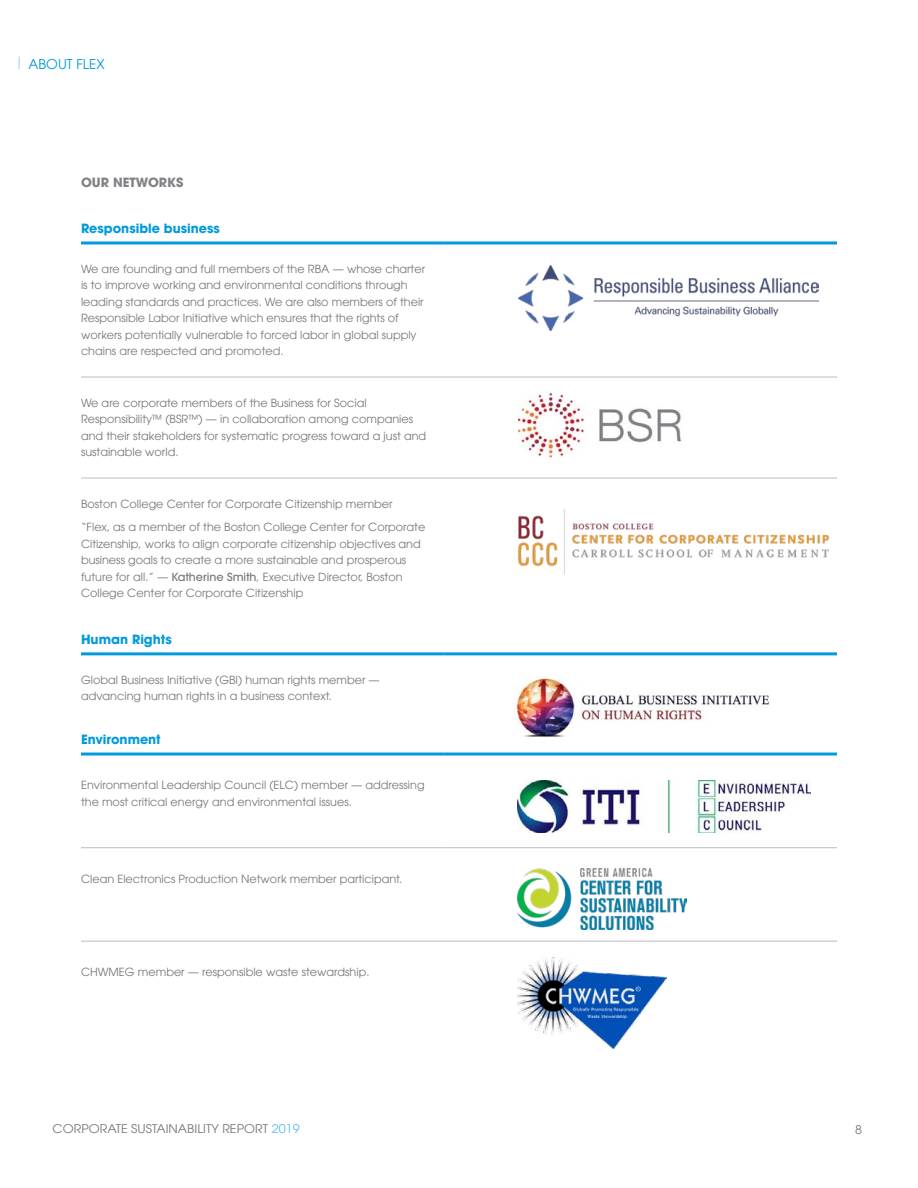
<style>
.page{position:relative;width:918px;height:1188px;background:#fff}
.page>*{position:absolute;margin:0;border:0;box-sizing:border-box;transform-origin:0 0}
.t1{font:13.5px "ITC Avant Garde Pro";color:#009add}
.t2{font:700 12.75px "ITC Avant Garde Pro";color:#009add}
.t3{font:700 12.75px "ITC Avant Garde Pro";color:#808285}
.t4{font:12px "ITC Avant Garde Pro";color:#77787b;scale:1.05 1}
.t5{font:11.25px/16.5px "ITC Avant Garde Pro";color:#77787b}
.s1{font-weight:500}
.s2{color:#59bde9}
</style>
<div class="page">
<svg style="left:19px;top:56px;width:1px;height:13px"></svg>
<hr style="left:81px;top:478px;width:363px;height:1px;background:#bbbcbd">
<hr style="left:444px;top:478px;width:393px;height:1px;background:#bbbcbd">
<hr style="left:81px;top:377px;width:363px;height:1px;background:#bbbcbd">
<hr style="left:444px;top:377px;width:393px;height:1px;background:#bbbcbd">
<hr style="left:81px;top:847px;width:363px;height:1px;background:#bbbcbd">
<hr style="left:444px;top:847px;width:393px;height:1px;background:#bbbcbd">
<hr style="left:81px;top:941px;width:363px;height:1px;background:#bbbcbd">
<hr style="left:444px;top:941px;width:393px;height:1px;background:#bbbcbd">
<hr style="left:81px;top:241px;width:363px;height:3px;background:#009add">
<hr style="left:444px;top:241px;width:393px;height:3px;background:#009add">
<hr style="left:81px;top:652px;width:363px;height:3px;background:#009add">
<hr style="left:444px;top:652px;width:393px;height:3px;background:#009add">
<hr style="left:81px;top:753px;width:363px;height:3px;background:#009add">
<hr style="left:444px;top:753px;width:393px;height:3px;background:#009add">
<img style="left:518px;top:392px;width:163px;height:67px">
<img style="left:516px;top:678px;width:254px;height:59px">
<img style="left:518px;top:780px;width:292px;height:52px">
<img style="left:518px;top:869px;width:168px;height:60px">
<img style="left:518px;top:509px;width:312px;height:66px">
<img style="left:518px;top:957px;width:148px;height:92px">
<img style="left:519px;top:265px;width:299px;height:65px">
<p class="t1" style="left:29px;top:56px;width:78px">ABOUT FLEX</p>
<p class="t3" style="left:81px;top:174px;width:104px">OUR NETWORKS</p>
<p class="t2" style="left:81px;top:220px;width:140px">Responsible business</p>
<p class="t5" style="left:81px;top:260px;width:346px">We are founding and full members of the RBA — whose charter is to improve working and environmental conditions through leading standards and practices. We are also members of their Responsible Labor Initiative which ensures that the rights of workers potentially vulnerable to forced labor in global supply chains are respected and promoted.</p>
<p class="t5" style="left:81px;top:394px;width:347px">We are corporate members of the Business for Social Responsibility™ (BSR™) — in collaboration among companies and their stakeholders for systematic progress toward a just and sustainable world.</p>
<p class="t5" style="left:81px;top:492px;width:346px;line-height:23.2px">Boston College Center for Corporate Citizenship member<br>“Flex, as a member of the Boston College Center for Corporate</p>
<p class="t5" style="left:81px;top:535px;width:341px">Citizenship, works to align corporate citizenship objectives and business goals to create a more sustainable and prosperous future for all.” — <span class="s1">Katherine Smith</span>, Executive Director, Boston College Center for Corporate Citizenship</p>
<p class="t2" style="left:81px;top:631px;width:92px">Human Rights</p>
<p class="t5" style="left:81px;top:671px;width:300px">Global Business Initiative (GBI) human rights member — advancing human rights in a business context.</p>
<p class="t2" style="left:81px;top:731px;width:81px">Environment</p>
<p class="t5" style="left:81px;top:777px;width:345px">Environmental Leadership Council (ELC) member — addressing the most critical energy and environmental issues.</p>
<p class="t5" style="left:81px;top:871px;width:323px">Clean Electronics Production Network member participant.</p>
<p class="t5" style="left:81px;top:964px;width:290px">CHWMEG member — responsible waste stewardship.</p>
<p class="t4" style="left:52px;top:1122px;width:237px">CORPORATE SUSTAINABILITY REPORT <span class="s2">2019</span></p>
<p class="t4" style="left:855px;top:1122px;width:8px">8</p>
</div>
